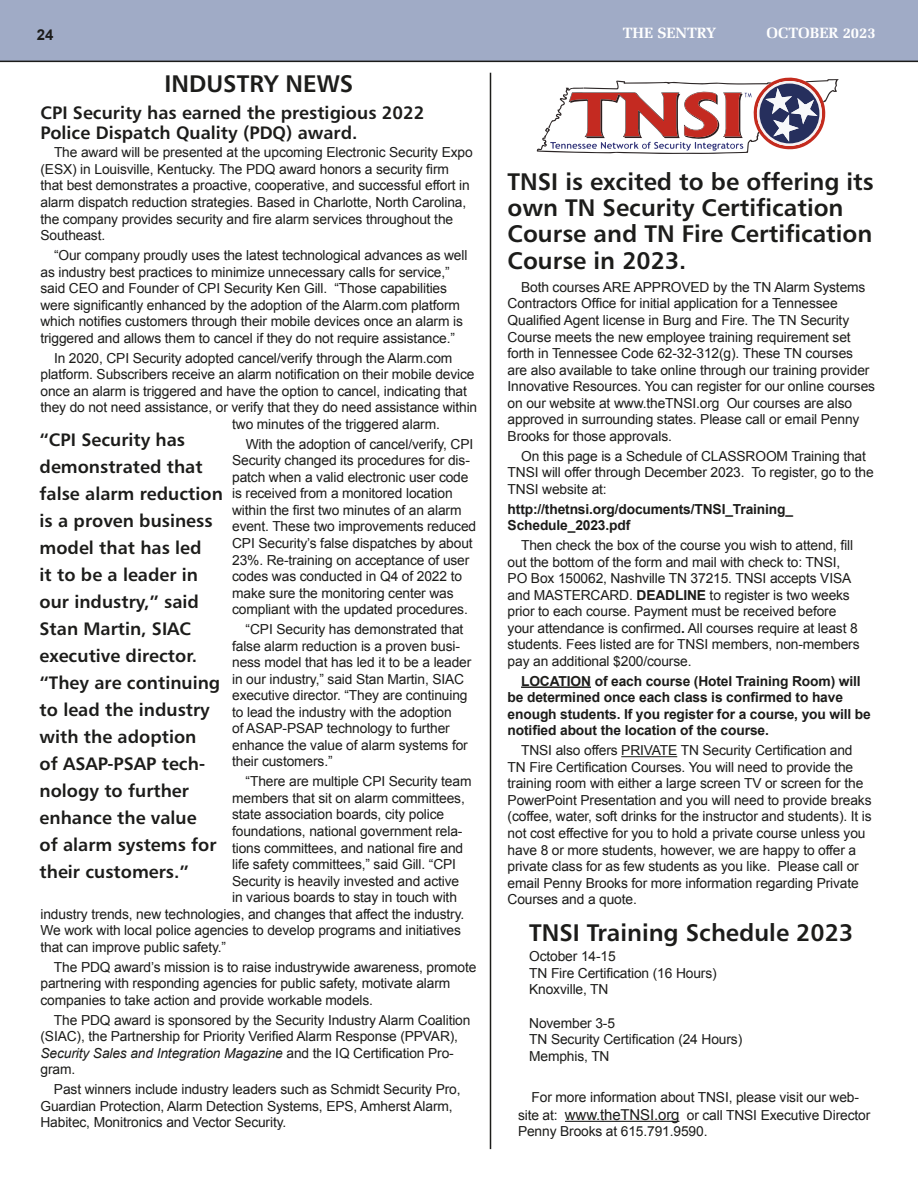
<style>
.page{position:relative;width:918px;height:1188px;background:#fff}
.page>*{position:absolute;margin:0;border:0;box-sizing:border-box;transform-origin:0 0}
.t1{font:24px/26.2px "Humanist 777 BT Bold B";color:#1c1c1a}
.t2{font:18px/27px "Humanist 777 BT Bold B";color:#1c1c1a}
.t3{font:700 15px "Zapf Elliptical 711 BT";color:#fff}
.t4{font:700 15px "Arial";color:#1c1c1a}
.t5{font:13.8px/16.5px "Arial";letter-spacing:-.01em;color:#1c1c1a}
.t6{font:700 13.8px/16.5px "Arial";letter-spacing:-.01em;color:#1c1c1a}
.s1{font-style:italic}
.s2{font-weight:700}
.s3{font-size:15px}
</style>
<div class="page">
<div style="left:0;top:0;width:918px;height:62px;background:#a0abc6"></div>
<hr style="left:0;top:61px;width:918px;height:1px;background:#1c1c1a">
<hr style="left:521px;top:686px;width:70px;height:2px;background:#1c1c1a">
<hr style="left:621px;top:756px;width:56px;height:1px;background:#1c1c1a">
<svg style="left:537px;top:78px;width:302px;height:76px"></svg>
<hr style="left:490px;top:73px;width:1px;height:1076px;background:#1c1c1a">
<hr style="left:565px;top:1121px;width:114px;height:1px;background:#1c1c1a">
<p class="t4" style="left:37px;top:25px;width:18px">24</p>
<p class="t3" style="left:623px;top:24px;width:95px">THE SENTRY</p>
<p class="t3" style="left:767px;top:24px;width:111px">OCTOBER 2023</p>
<h1 class="t1" style="left:165px;top:70px;width:190px">INDUSTRY NEWS</h1>
<h2 class="t2" style="left:40px;top:103px;width:386px;line-height:19.5px">CPI Security has earned the prestigious 2022<br>Police Dispatch Quality (PDQ) award.</h2>
<p class="t5" style="left:41px;top:144px;width:434px;text-indent:13px">The award will be presented at the upcoming Electronic Security Expo (ESX) in Louisville, Kentucky. The PDQ award honors a security firm that best demonstrates a proactive, cooperative, and successful effort in alarm dispatch reduction strategies. Based in Charlotte, North Carolina, the company provides security and fire alarm services throughout the Southeast.</p>
<p class="t5" style="left:41px;top:247px;width:428px;text-indent:13px">“Our company proudly uses the latest technological advances as well as industry best practices to minimize unnecessary calls for service,” said CEO and Founder of CPI Security Ken Gill. “Those capabilities were significantly enhanced by the adoption of the Alarm.com platform which notifies customers through their mobile devices once an alarm is triggered and allows them to cancel if they do not require assistance.”</p>
<p class="t5" style="left:54px;top:350px;width:400px">In 2020, CPI Security adopted cancel/verify through the Alarm.com</p>
<p class="t5" style="left:41px;top:366px;width:436px">platform. Subscribers receive an alarm notification on their mobile device</p>
<p class="t5" style="left:41px;top:383px;width:428px">once an alarm is triggered and have the option to cancel, indicating that</p>
<p class="t5" style="left:41px;top:399px;width:438px">they do not need assistance, or verify that they do need assistance within</p>
<p class="t5" style="left:232px;top:416px;width:209px">two minutes of the triggered alarm.</p>
<p class="t5" style="left:232px;top:436px;width:246px;text-indent:14px">With the adoption of cancel/verify, CPI Security changed its procedures for dis&shy;patch when a valid electronic user code is received from a monitored location within the first two minutes of an alarm event. These two improvements reduced CPI Security’s false dispatches by about 23%. Re-training on acceptance of user codes was conducted in Q4 of 2022 to make sure the monitoring center was compliant with the updated procedures.</p>
<p class="t5" style="left:232px;top:621px;width:241px;text-indent:13px">“CPI Security has demonstrated that false alarm reduction is a proven busi&shy;ness model that has led it to be a leader in our industry,” said Stan Martin, SIAC executive director. “They are continuing to lead the industry with the adoption<br>of ASAP-PSAP technology to further enhance the value of alarm systems for their customers.”</p>
<p class="t5" style="left:246px;top:773px;width:227px">“There are multiple CPI Security team</p>
<p class="t5" style="left:232px;top:790px;width:234px">members that sit on alarm committees,</p>
<p class="t5" style="left:232px;top:806px;width:214px">state association boards, city police</p>
<p class="t5" style="left:232px;top:823px;width:232px">foundations, national government rela-</p>
<p class="t5" style="left:232px;top:840px;width:233px">tions committees, and national fire and</p>
<p class="t5" style="left:232px;top:856px;width:225px">life safety committees,” said Gill. “CPI</p>
<p class="t5" style="left:232px;top:873px;width:229px">Security is heavily invested and active</p>
<p class="t5" style="left:232px;top:889px;width:226px">in various boards to stay in touch with</p>
<p class="t5" style="left:40px;top:906px;width:425px">industry trends, new technologies, and changes that affect the industry.</p>
<p class="t5" style="left:40px;top:922px;width:422px">We work with local police agencies to develop programs and initiatives</p>
<p class="t5" style="left:40px;top:939px;width:187px">that can improve public safety.”</p>
<p class="t5" style="left:40px;top:959px;width:437px;text-indent:13px">The PDQ award’s mission is to raise industrywide awareness, promote partnering with responding agencies for public safety, motivate alarm companies to take action and provide workable models.</p>
<p class="t5" style="left:40px;top:1012px;width:432px;text-indent:13px">The PDQ award is sponsored by the Security Industry Alarm Coalition (SIAC), the Partnership for Priority Verified Alarm Response (PPVAR), <span class="s1">Security Sales and Integration Magazine</span> and the IQ Certification Pro&shy;gram.</p>
<p class="t5" style="left:40px;top:1081px;width:422px;text-indent:13px">Past winners include industry leaders such as Schmidt Security Pro,<br>Guardian Protection, Alarm Detection Systems, EPS, Amherst Alarm,<br>Habitec, Monitronics and Vector Security.</p>
<p class="t2" style="left:40px;top:426px;width:185px">“CPI Security has demonstrated that false alarm reduction is a proven business model that has led<br>it to be a leader in our industry,” said<br>Stan Martin, SIAC executive director. “They are continuing to lead the industry with the adoption<br>of ASAP-PSAP tech&shy;nology to further enhance the value<br>of alarm systems for their customers.”</p>
<h1 class="t1" style="left:508px;top:168px;width:368px">TNSI is excited to be offering its own TN Security Certification<br>Course and TN Fire Certification<br>Course in 2023.</h1>
<p class="t5" style="left:508px;top:279px;width:369px;text-indent:13px">Both courses ARE APPROVED by the TN Alarm Systems Contractors Office for initial application for a Tennessee Qualified Agent license in Burg and Fire. The TN Security Course meets the new employee training requirement set forth in Tennessee Code 62-32-312(g). These TN courses are also available to take online through our training provider Innovative Resources. You can register for our online courses on our website at www.theTNSI.org Our courses are also approved in surrounding states. Please call or email Penny Brooks for those approvals.</p>
<p class="t5" style="left:508px;top:448px;width:368px;text-indent:13px">On this page is a Schedule of CLASSROOM Training that<br>TNSI will offer through December 2023. To register, go to the<br>TNSI website at:</p>
<p class="t6" style="left:508px;top:501px;width:287px">http://thetnsi.org/documents/TNSI_Training_<br>Schedule_2023.pdf</p>
<p class="t5" style="left:508px;top:537px;width:353px;text-indent:13px">Then check the box of the course you wish to attend, fill out the bottom of the form and mail with check to: TNSI, PO Box 150062, Nashville TN 37215. TNSI accepts VISA and MASTERCARD. <span class="s2">DEADLINE</span> to register is two weeks prior to each course. Payment must be received before your attendance is confirmed<span class="s2">.</span> All courses require at least 8 students. Fees listed are for TNSI members, non-members pay an additional $200/course.</p>
<p class="t6" style="left:508px;top:673px;width:365px;text-indent:13px">LOCATION of each course (Hotel Training Room) will be determined once each class is confirmed to have enough students. If you register for a course, you will be notified about the location of the course.</p>
<p class="t5" style="left:508px;top:742px;width:366px;text-indent:13px">TNSI also offers PRIVATE TN Security Certification and TN Fire Certification Courses. You will need to provide the training room with either a large screen TV or screen for the PowerPoint Presentation and you will need to provide breaks (coffee, water, soft drinks for the instructor and students). It is not cost effective for you to hold a private course unless you have 8 or more students, however, we are happy to offer a private class for as few students as you like. Please call or email Penny Brooks for more information regarding Private Courses and a quote.</p>
<h1 class="t1" style="left:529px;top:919px;width:326px">TNSI Training Schedule 2023</h1>
<p class="t5" style="left:529px;top:948px;width:189px">October 14-15<br>TN Fire Certification (16 Hours)<br>Knoxville, TN</p>
<p class="t5" style="left:529px;top:1015px;width:215px">November 3-5<br>TN Security Certification (24 Hours)<br>Memphis, TN</p>
<p class="t5" style="left:518px;top:1088px;width:354px;line-height:18px;text-align:center">For more information about TNSI, please visit our web-<br>site at: <span class="s3">www.theTNSI.org</span> or call TNSI Executive Director</p>
<p class="t5" style="left:518px;top:1123px;width:191px">Penny Brooks at 615.791.9590.</p>
</div>
